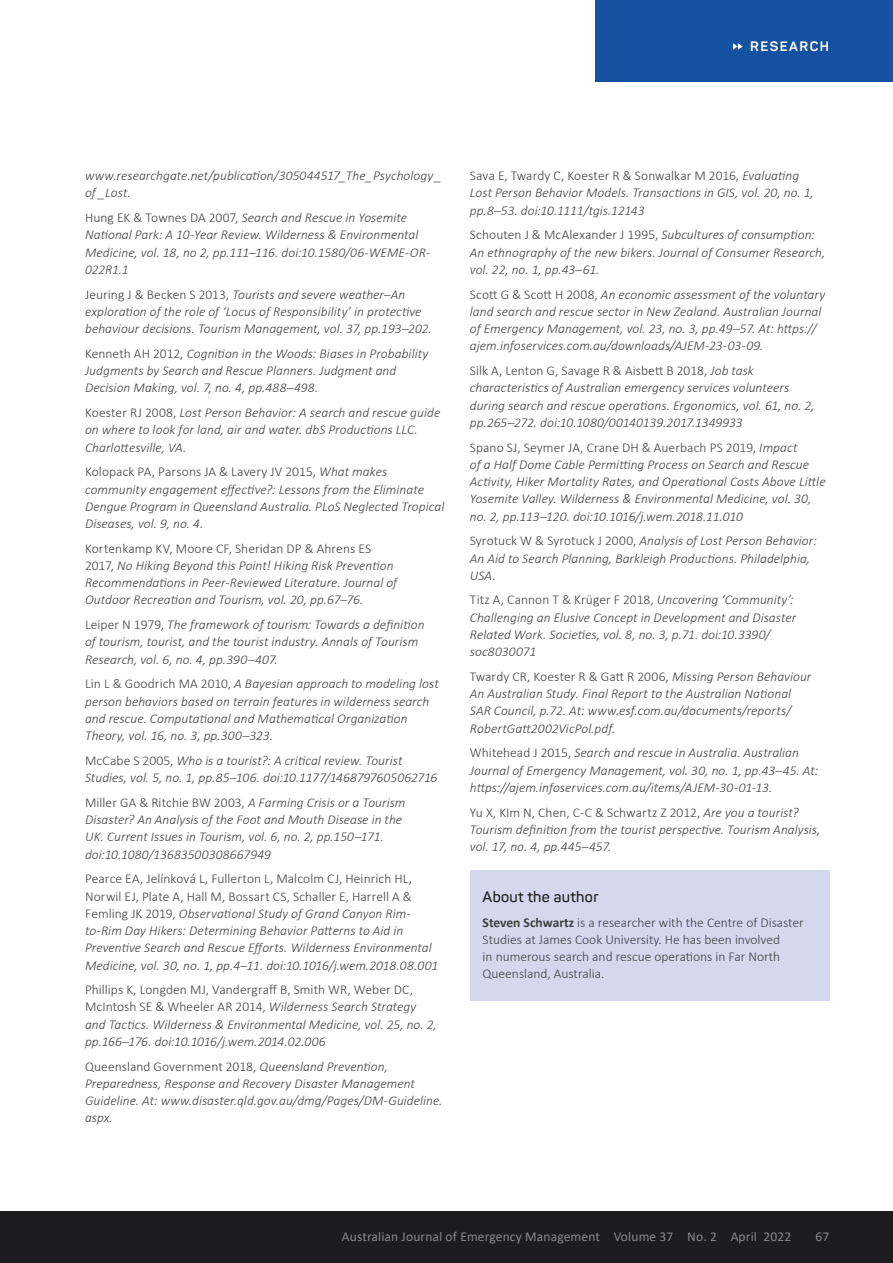
<style>
.page{position:relative;width:893px;height:1263px;background:#fff}
.page>*{position:absolute;margin:0;border:0;box-sizing:border-box;transform-origin:0 0}
.t1{font:600 15px "Panton";letter-spacing:.02em;color:#1d1d1f}
.t2{font:italic 300 13.5px/17.2px "Calibri";letter-spacing:.005em;color:#414042}
.t3{font:300 13.5px/17.2px "Calibri";color:#414042}
.t4{font:13.5px "Calibri";letter-spacing:.01em;color:#868788}
.t5{font:700 13.5px "Panton";letter-spacing:.11em;color:#fff}
.s1{font-style:normal}
.s2{font-weight:700}
</style>
<div class="page">
<div style="left:596px;top:0;width:297px;height:81px;background:#1452a1"></div>
<svg style="left:733px;top:43px;width:10px;height:7px"></svg>
<div style="left:0;top:1212px;width:893px;height:51px;background:#1d1d1f"></div>
<div style="left:470px;top:870px;width:359px;height:48px;background:#d5d7ec"></div>
<div style="left:470px;top:899px;width:359px;height:102px;background:#d5d7ec"></div>
<p class="t5" style="left:750px;top:38px;width:80px">RESEARCH</p>
<p class="t2" style="left:85px;top:167px;width:358px">www.researchgate.net/publication/305044517_The_Psychology _ of _Lost.</p>
<p class="t2" style="left:85px;top:209px;width:347px"><span class="s1">Hung EK &amp; Townes DA 2007,</span> Search and Rescue in Yosemite National Park: A 10-Year Review. Wilderness &amp; Environmental Medicine, vol. 18, no 2, pp.111–116. doi:10.1580/06-WEME-OR-022R1.1</p>
<p class="t2" style="left:85px;top:285px;width:348px"><span class="s1">Jeuring J &amp; Becken S 2013,</span> Tourists and severe weather–An exploration of the role of ‘Locus of Responsibility’ in protective behaviour decisions. Tourism Management, vol. 37, pp.193–202.</p>
<p class="t2" style="left:85px;top:345px;width:345px"><span class="s1">Kenneth AH 2012,</span> Cognition in the Woods: Biases in Probability<br>Judgments by Search and Rescue Planners. Judgment and<br>Decision Making, vol. 7, no. 4, pp.488–498.</p>
<p class="t2" style="left:85px;top:404px;width:357px"><span class="s1">Koester RJ 2008,</span> Lost Person Behavior: A search and rescue guide on where to look for land, air and water. dbS Productions LLC.<br>Charlottesville, VA.</p>
<p class="t2" style="left:85px;top:463px;width:361px"><span class="s1">Kolopack PA, Parsons JA &amp; Lavery JV 2015,</span> What makes community engagement effective?: Lessons from the Eliminate Dengue Program in Queensland Australia. PLoS Neglected Tropical Diseases, vol. 9, no. 4.</p>
<p class="t2" style="left:85px;top:539px;width:314px"><span class="s1">Kortenkamp KV, Moore CF, Sheridan DP &amp; Ahrens ES 2017,</span> No Hiking Beyond this Point! Hiking Risk Prevention Recommendations in Peer-Reviewed Literature. Journal of Outdoor Recreation and Tourism, vol. 20, pp.67–76.</p>
<p class="t2" style="left:85px;top:616px;width:341px"><span class="s1">Leiper N 1979,</span> The framework of tourism: Towards a definition of tourism, tourist, and the tourist industry. Annals of Tourism<br>Research, vol. 6, no. 4, pp.390–407.</p>
<p class="t2" style="left:85px;top:675px;width:355px"><span class="s1">Lin L &amp; Goodrich MA 2010,</span> A Bayesian approach to modeling lost person behaviors based on terrain features in wilderness search and rescue. Computational and Mathematical Organization Theory, vol. 16, no. 3, pp.300–323.</p>
<p class="t2" style="left:85px;top:752px;width:354px"><span class="s1">McCabe S 2005,</span> Who is a tourist?: A critical review. Tourist<br>Studies, vol. 5, no. 1, pp.85–106. doi:10.1177/1468797605062716</p>
<p class="t2" style="left:85px;top:793px;width:322px"><span class="s1">Miller GA &amp; Ritchie BW 2003,</span> A Farming Crisis or a Tourism Disaster? An Analysis of the Foot and Mouth Disease in the UK. Current Issues in Tourism, vol. 6, no. 2, pp.150–171. doi:10.1080/13683500308667949</p>
<p class="t2" style="left:85px;top:870px;width:355px"><span class="s1">Pearce EA, Jelínková L, Fullerton L, Malcolm CJ, Heinrich HL, Norwil EJ, Plate A, Hall M, Bossart CS, Schaller E, Harrell A &amp; Femling JK 2019,</span> Observational Study of Grand Canyon Rim&shy;to-Rim Day Hikers: Determining Behavior Patterns to Aid in Preventive Search and Rescue Efforts. Wilderness Environmental Medicine, vol. 30, no. 1, pp.4–11. doi:10.1016/j.wem.2018.08.001</p>
<p class="t2" style="left:85px;top:981px;width:353px"><span class="s1">Phillips K, Longden MJ, Vandergraff B, Smith WR, Weber DC, McIntosh SE &amp; Wheeler AR 2014,</span> Wilderness Search Strategy and Tactics. Wilderness &amp; Environmental Medicine, vol. 25, no. 2, pp.166–176. doi:10.1016/j.wem.2014.02.006</p>
<p class="t2" style="left:85px;top:1057px;width:359px"><span class="s1">Queensland Government 2018,</span> Queensland Prevention, Preparedness, Response and Recovery Disaster Management Guideline. At: www.disaster.qld.gov.au/dmg/Pages/DM-Guideline. aspx.</p>
<p class="t2" style="left:470px;top:167px;width:345px"><span class="s1">Sava E, Twardy C, Koester R &amp; Sonwalkar M 2016,</span> Evaluating<br>Lost Person Behavior Models. Transactions in GIS, vol. 20, no. 1, pp.8–53. doi:10.1111/tgis.12143</p>
<p class="t2" style="left:470px;top:226px;width:357px"><span class="s1">Schouten J &amp; McAlexander J 1995,</span> Subcultures of consumption:<br>An ethnography of the new bikers. Journal of Consumer Research, vol. 22, no. 1, pp.43–61.</p>
<p class="t2" style="left:470px;top:285px;width:357px"><span class="s1">Scott G &amp; Scott H 2008,</span> An economic assessment of the voluntary land search and rescue sector in New Zealand. Australian Journal of Emergency Management, vol. 23, no. 3, pp.49–57. At: https:// ajem.infoservices.com.au/downloads/AJEM-23-03-09.</p>
<p class="t2" style="left:470px;top:362px;width:346px"><span class="s1">Silk A, Lenton G, Savage R &amp; Aisbett B 2018,</span> Job task characteristics of Australian emergency services volunteers during search and rescue operations. Ergonomics, vol. 61, no. 2, pp.265–272. doi:10.1080/00140139.2017.1349933</p>
<p class="t2" style="left:470px;top:438px;width:357px"><span class="s1">Spano SJ, Seymer JA, Crane DH &amp; Auerbach PS 2019,</span> Impact<br>of a Half Dome Cable Permitting Process on Search and Rescue Activity, Hiker Mortality Rates, and Operational Costs Above Little Yosemite Valley. Wilderness &amp; Environmental Medicine, vol. 30, no. 2, pp.113–120. doi:10.1016/j.wem.2018.11.010</p>
<p class="t2" style="left:470px;top:532px;width:349px"><span class="s1">Syrotuck W &amp; Syrotuck J 2000,</span> Analysis of Lost Person Behavior:<br>An Aid to Search Planning, Barkleigh Productions. Philadelphia,<br>USA.</p>
<p class="t2" style="left:470px;top:591px;width:328px"><span class="s1">Titz A, Cannon T &amp; Krüger F 2018,</span> Uncovering ‘Community’:<br>Challenging an Elusive Concept in Development and Disaster Related Work. Societies, vol. 8, no. 3, p.71. doi:10.3390/ soc8030071</p>
<p class="t2" style="left:470px;top:668px;width:343px"><span class="s1">Twardy CR, Koester R &amp; Gatt R 2006,</span> Missing Person Behaviour An Australian Study. Final Report to the Australian National SAR Council, p.72. At: www.esf.com.au/documents/reports/ RobertGatt2002VicPol.pdf.</p>
<p class="t2" style="left:470px;top:744px;width:350px"><span class="s1">Whitehead J 2015,</span> Search and rescue in Australia. Australian<br>Journal of Emergency Management, vol. 30, no. 1, pp.43–45. At: https://ajem.infoservices.com.au/items/AJEM-30-01-13.</p>
<p class="t2" style="left:470px;top:803px;width:352px"><span class="s1">Yu X, KIm N, Chen, C-C &amp; Schwartz Z 2012,</span> Are you a tourist?<br>Tourism definition from the tourist perspective. Tourism Analysis, vol. 17, no. 4, pp.445–457.</p>
<p class="t1" style="left:483px;top:887px;width:117px">About the author</p>
<p class="t3" style="left:483px;top:913px;width:323px"><span class="s2">Steven Schwartz</span> is a researcher with the Centre of Disaster Studies at James Cook University. He has been involved<br>in numerous search and rescue operations in Far North Queensland, Australia.</p>
<p class="t4" style="left:342px;top:1227px;width:451px">Australian Journal of Emergency Management Volume 37 No. 2 April 2022</p>
<p class="t4" style="left:815px;top:1227px;width:15px">67</p>
</div>
